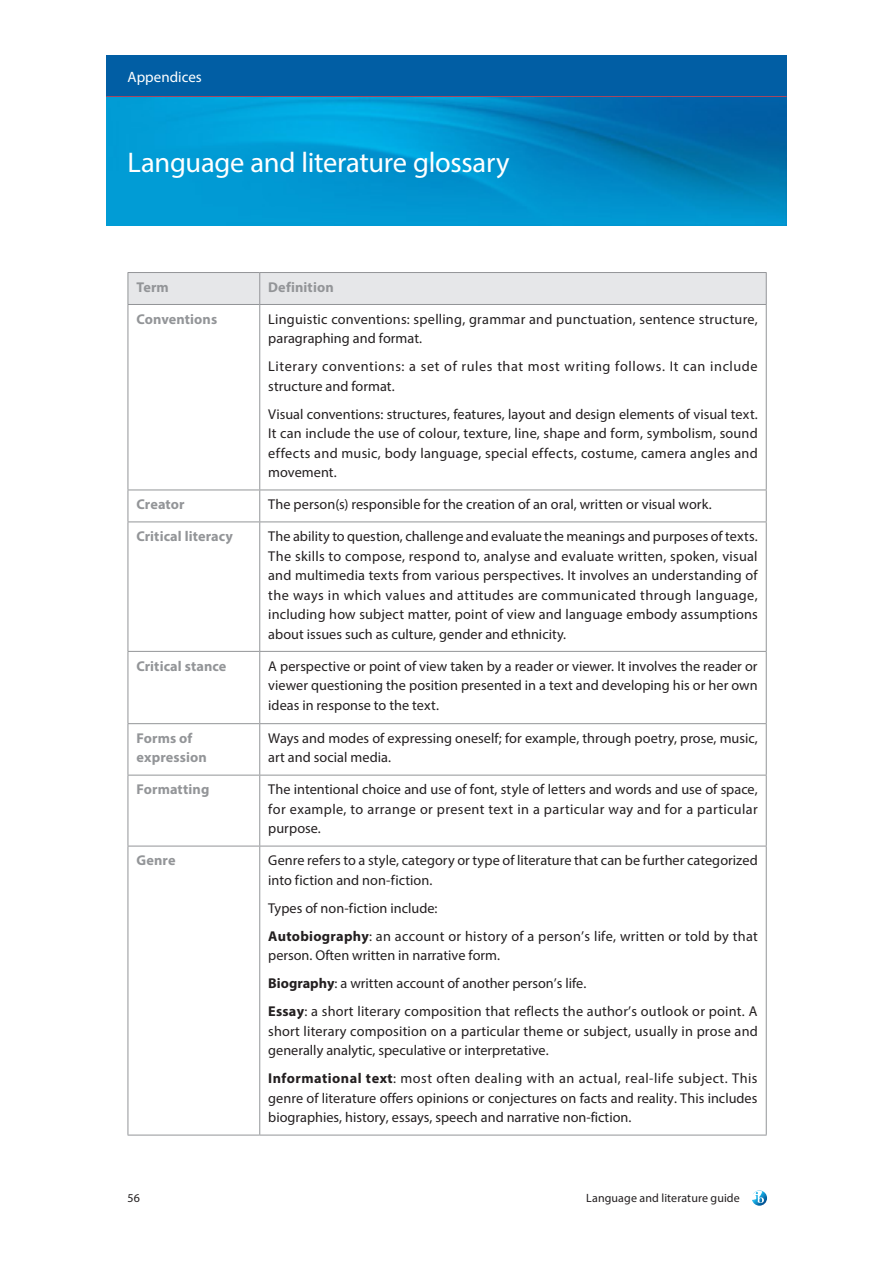
<style>
.page{position:relative;width:893px;height:1263px;background:#fff}
.page>*{position:absolute;margin:0;border:0;box-sizing:border-box;transform-origin:0 0}
.Heading_2{font:28.5px "Myriad Pro";letter-spacing:-.01em;color:#fff}
.Heading_1{font:15px "Myriad Pro";color:#fff}
.Glossary_definition{font:14.25px/19.5px "Myriad Pro";letter-spacing:.005em;color:#231f20;text-align:justify}
.Glossary_definition-2{font:14.25px/19.5px "Myriad Pro";letter-spacing:.04em;color:#231f20}
.Glossary_term{font:700 14.25px/19.5px "Myriad Pro";letter-spacing:.005em;color:#939598}
.Table_header_centred{font:700 14.25px "Myriad Pro";letter-spacing:.005em;color:#939598}
.t1{font:12px "Myriad Pro";letter-spacing:.005em;color:#231f20}
.s1{font-weight:700}
</style>
<div class="page">
<div style="left:106px;top:55px;width:681px;height:43px;background:#015ea4"></div>
<hr style="left:106px;top:96px;width:681px;height:3px;background:#ee3d43">
<svg style="left:752px;top:1190px;width:15px;height:16px"></svg>
<img style="left:106px;top:98px;width:681px;height:127px">
<div style="left:129px;top:273px;width:637px;height:31px;background:#e6e7e9"></div>
<hr style="left:128px;top:272px;width:132px;height:1px;background:#939598">
<hr style="left:128px;top:273px;width:1px;height:31px;background:#939598">
<hr style="left:260px;top:272px;width:507px;height:1px;background:#939598">
<hr style="left:259px;top:273px;width:1px;height:31px;background:#939598">
<hr style="left:766px;top:273px;width:1px;height:31px;background:#939598">
<hr style="left:128px;top:304px;width:132px;height:1px;background:#939598">
<hr style="left:128px;top:305px;width:1px;height:185px;background:#939598">
<hr style="left:260px;top:304px;width:507px;height:1px;background:#939598">
<hr style="left:259px;top:305px;width:1px;height:185px;background:#939598">
<hr style="left:766px;top:305px;width:1px;height:185px;background:#939598">
<hr style="left:128px;top:490px;width:132px;height:1px;background:#939598">
<hr style="left:128px;top:490px;width:1px;height:31px;background:#939598">
<hr style="left:260px;top:490px;width:507px;height:1px;background:#939598">
<hr style="left:259px;top:490px;width:1px;height:31px;background:#939598">
<hr style="left:766px;top:490px;width:1px;height:31px;background:#939598">
<hr style="left:128px;top:521px;width:132px;height:1px;background:#939598">
<hr style="left:128px;top:522px;width:1px;height:129px;background:#939598">
<hr style="left:260px;top:521px;width:507px;height:1px;background:#939598">
<hr style="left:259px;top:522px;width:1px;height:129px;background:#939598">
<hr style="left:766px;top:522px;width:1px;height:129px;background:#939598">
<hr style="left:128px;top:651px;width:132px;height:1px;background:#939598">
<hr style="left:128px;top:652px;width:1px;height:71px;background:#939598">
<hr style="left:260px;top:651px;width:507px;height:1px;background:#939598">
<hr style="left:259px;top:652px;width:1px;height:71px;background:#939598">
<hr style="left:766px;top:652px;width:1px;height:71px;background:#939598">
<hr style="left:128px;top:723px;width:132px;height:1px;background:#939598">
<hr style="left:128px;top:724px;width:1px;height:51px;background:#939598">
<hr style="left:260px;top:723px;width:507px;height:1px;background:#939598">
<hr style="left:259px;top:724px;width:1px;height:51px;background:#939598">
<hr style="left:766px;top:724px;width:1px;height:51px;background:#939598">
<hr style="left:128px;top:775px;width:132px;height:1px;background:#939598">
<hr style="left:128px;top:775px;width:1px;height:71px;background:#939598">
<hr style="left:260px;top:775px;width:507px;height:1px;background:#939598">
<hr style="left:259px;top:775px;width:1px;height:71px;background:#939598">
<hr style="left:766px;top:775px;width:1px;height:71px;background:#939598">
<hr style="left:128px;top:846px;width:132px;height:1px;background:#939598">
<hr style="left:128px;top:846px;width:1px;height:289px;background:#939598">
<hr style="left:260px;top:846px;width:507px;height:1px;background:#939598">
<hr style="left:259px;top:846px;width:1px;height:289px;background:#939598">
<hr style="left:766px;top:846px;width:1px;height:289px;background:#939598">
<hr style="left:128px;top:1135px;width:132px;height:1px;background:#939598">
<hr style="left:260px;top:1135px;width:507px;height:1px;background:#939598">
<p class="Heading_1" style="left:128px;top:67px;width:76px">Appendices</p>
<p class="Heading_2" style="left:128px;top:145px;width:383px">Language and literature glossary</p>
<p class="Table_header_centred" style="left:136px;top:278px;width:34px">Term</p>
<p class="Table_header_centred" style="left:268px;top:278px;width:67px">Definition</p>
<p class="Glossary_term" style="left:136px;top:309px;width:82px">Conventions</p>
<p class="Glossary_definition" style="left:268px;top:309px;width:491px">Linguistic conventions: spelling, grammar and punctuation, sentence structure, paragraphing and format.</p>
<p class="Glossary_definition-2" style="left:268px;top:356px;width:491px">Literary conventions: a set of rules that most writing follows. It can include structure and format.</p>
<p class="Glossary_definition" style="left:268px;top:404px;width:491px">Visual conventions: structures, features, layout and design elements of visual text.<br>It can include the use of colour, texture, line, shape and form, symbolism, sound effects and music, body language, special effects, costume, camera angles and movement.</p>
<p class="Glossary_term" style="left:136px;top:494px;width:50px">Creator</p>
<p class="Glossary_definition" style="left:268px;top:494px;width:445px">The person(s) responsible for the creation of an oral, written or visual work.</p>
<p class="Glossary_term" style="left:136px;top:526px;width:98px">Critical literacy</p>
<p class="Glossary_definition" style="left:268px;top:526px;width:491px">The ability to question, challenge and evaluate the meanings and purposes of texts.<br>The skills to compose, respond to, analyse and evaluate written, spoken, visual and multimedia texts from various perspectives. It involves an understanding of the ways in which values and attitudes are communicated through language, including how subject matter, point of view and language embody assumptions about issues such as culture, gender and ethnicity.</p>
<p class="Glossary_term" style="left:136px;top:655px;width:92px">Critical stance</p>
<p class="Glossary_definition" style="left:268px;top:656px;width:491px">A perspective or point of view taken by a reader or viewer. It involves the reader or viewer questioning the position presented in a text and developing his or her own ideas in response to the text.</p>
<p class="Glossary_term" style="left:136px;top:728px;width:72px">Forms of expression</p>
<p class="Glossary_definition" style="left:268px;top:728px;width:491px">Ways and modes of expressing oneself; for example, through poetry, prose, music, art and social media.</p>
<p class="Glossary_term" style="left:136px;top:779px;width:74px">Formatting</p>
<p class="Glossary_definition" style="left:268px;top:779px;width:491px">The intentional choice and use of font, style of letters and words and use of space, for example, to arrange or present text in a particular way and for a particular purpose.</p>
<p class="Glossary_term" style="left:136px;top:850px;width:41px">Genre</p>
<p class="Glossary_definition" style="left:268px;top:850px;width:491px">Genre refers to a style, category or type of literature that can be further categorized into fiction and non‑fiction.</p>
<p class="Glossary_definition" style="left:268px;top:898px;width:171px">Types of non-fiction include:</p>
<p class="Glossary_definition" style="left:268px;top:926px;width:491px"><span class="s1">Autobiography</span>: an account or history of a person’s life, written or told by that person. Often written in narrative form.</p>
<p class="Glossary_definition" style="left:268px;top:973px;width:320px"><span class="s1">Biography</span>: a written account of another person’s life.</p>
<p class="Glossary_definition" style="left:268px;top:1001px;width:491px"><span class="s1">Essay</span>: a short literary composition that reflects the author’s outlook or point. A short literary composition on a particular theme or subject, usually in prose and generally analytic, speculative or interpretative.</p>
<p class="Glossary_definition" style="left:268px;top:1068px;width:491px"><span class="s1">Informational text</span>: most often dealing with an actual, real-life subject. This genre of literature offers opinions or conjectures on facts and reality. This includes biographies, history, essays, speech and narrative non-fiction.</p>
<p class="t1" style="left:128px;top:1190px;width:14px">56</p>
<p class="t1" style="left:586px;top:1190px;width:155px">Language and literature guide</p>
</div>
